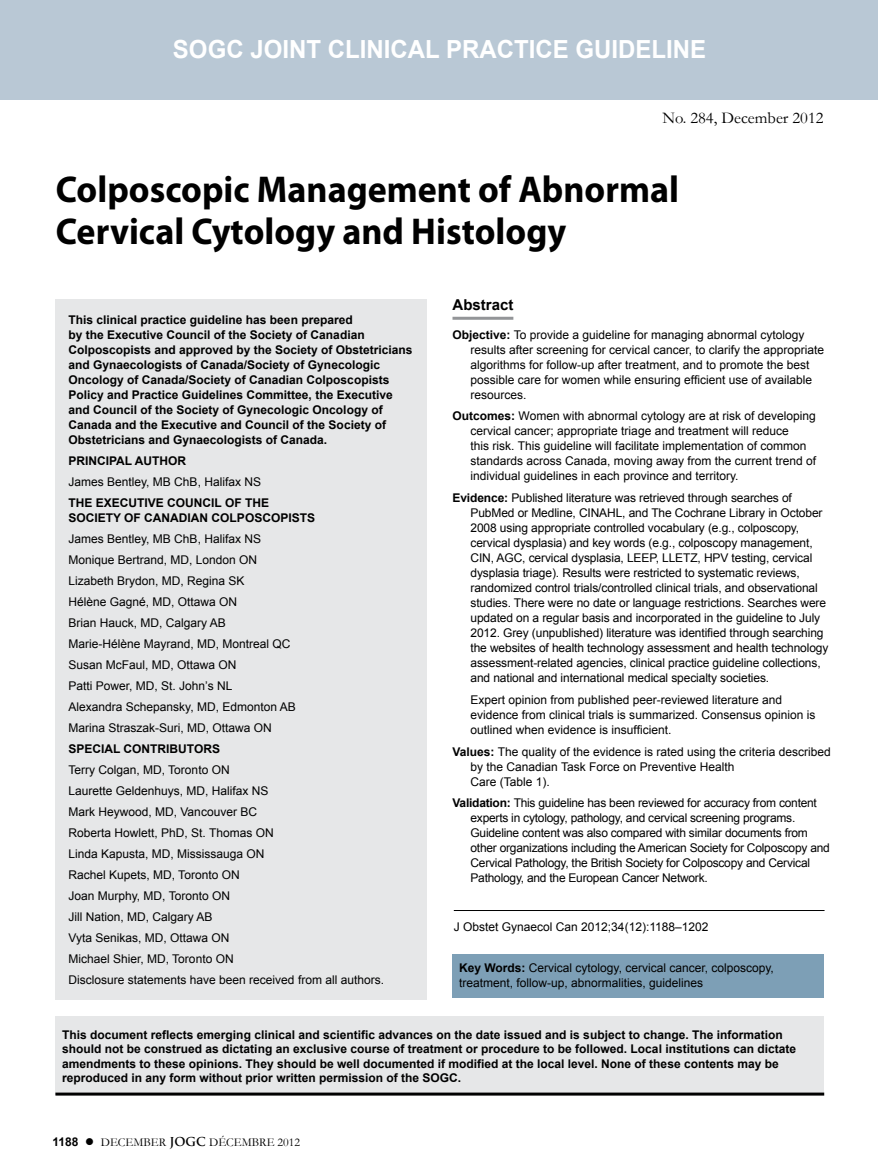
<style>
.page{position:relative;width:878px;height:1175px;background:#fff}
.page>*{position:absolute;margin:0;border:0;box-sizing:border-box;transform-origin:0 0}
.t1{font:700 37.5px/42px "Myriad Pro";color:#000;scale:.96 1}
.t2{font:700 24.9px "Arial";color:#fff;scale:.96 1}
.t3{font:16.5px "Garamond";color:#000}
.t4{font:700 15px "Arial";color:#000}
.t5{font:12px/15px "Arial";color:#000}
.t6{font:700 12px/15px "Arial";color:#000}
.t7{font:12px/15px "Arial";letter-spacing:-.02em;color:#000}
.t8{font:12px "Garamond";color:#000}
.s1{font-weight:700}
.s2{font-family:"Arial";font-weight:700}
.s3{font-family:"Trajan Pro";font-weight:700}
</style>
<div class="page">
<div style="left:0;top:0;width:878px;height:100px;background:#b9c8d5"></div>
<hr style="left:452px;top:317px;width:61px;height:3px;background:#939598">
<div style="left:55px;top:1015px;width:769px;height:79px;background:#e6e7e8"></div>
<hr style="left:55px;top:1092px;width:769px;height:3px;background:#000">
<div style="left:55px;top:299px;width:371px;height:700px;background:#e6e7e8"></div>
<div style="left:452px;top:953px;width:371px;height:44px;background:#7d9fb6"></div>
<hr style="left:454px;top:910px;width:370px;height:1px;background:#000">
<h2 class="t2" style="left:173px;top:32px;width:97px">SOGC joint</h2>
<h2 class="t2" style="left:328px;top:32px;width:16px">clinical</h2>
<h2 class="t2" style="left:446px;top:32px;width:17px">practice</h2>
<h2 class="t2" style="left:575px;top:32px;width:16px">guideline</h2>
<h3 class="t3" style="left:662px;top:106px;width:162px">No. 284, December 2012</h3>
<h1 class="t1" style="left:56px;top:167px;width:650px">Colposcopic Management of Abnormal<br>Cervical Cytology and Histology</h1>
<p class="t6" style="left:68px;top:312px;width:345px">This clinical practice guideline has been prepared<br>by the Executive Council of the Society of Canadian Colposcopists and approved by the Society of Obstetricians and Gynaecologists of Canada/Society of Gynecologic Oncology of Canada/Society of Canadian Colposcopists Policy and Practice Guidelines Committee, the Executive and Council of the Society of Gynecologic Oncology of Canada and the Executive and Council of the Society of Obstetricians and Gynaecologists of Canada.</p>
<p class="t6" style="left:68px;top:453px;width:119px">PRINCIPAL AUTHOR</p>
<p class="t5" style="left:68px;top:474px;width:194px">James Bentley, MB ChB, Halifax NS</p>
<p class="t6" style="left:68px;top:495px;width:248px">THE EXECUTIVE COUNCIL OF THE<br>SOCIETY OF CANADIAN COLPOSCOPISTS</p>
<p class="t5" style="left:68px;top:528px;width:229px;line-height:21px">James Bentley, MB ChB, Halifax NS<br>Monique Bertrand, MD, London ON<br>Lizabeth Brydon, MD, Regina SK<br>Hélène Gagné, MD, Ottawa ON<br>Brian Hauck, MD, Calgary AB<br>Marie-Hélène Mayrand, MD, Montreal QC<br>Susan McFaul, MD, Ottawa ON<br>Patti Power, MD, St. John’s NL<br>Alexandra Schepansky, MD, Edmonton AB<br>Marina Straszak-Suri, MD, Ottawa ON</p>
<p class="t6" style="left:68px;top:741px;width:153px">SPECIAL CONTRIBUTORS</p>
<p class="t5" style="left:68px;top:759px;width:315px;line-height:21px">Terry Colgan, MD, Toronto ON<br>Laurette Geldenhuys, MD, Halifax NS<br>Mark Heywood, MD, Vancouver BC<br>Roberta Howlett, PhD, St. Thomas ON<br>Linda Kapusta, MD, Mississauga ON<br>Rachel Kupets, MD, Toronto ON<br>Joan Murphy, MD, Toronto ON<br>Jill Nation, MD, Calgary AB<br>Vyta Senikas, MD, Ottawa ON<br>Michael Shier, MD, Toronto ON<br>Disclosure statements have been received from all authors.</p>
<p class="t4" style="left:452px;top:295px;width:62px">Abstract</p>
<p class="t5" style="left:470px;top:327px;width:355px;text-indent:-18px"><span class="s1">Objective:</span> To provide a guideline for managing abnormal cytology results after screening for cervical cancer, to clarify the appropriate algorithms for follow-up after treatment, and to promote the best possible care for women while ensuring efficient use of available resources.</p>
<p class="t5" style="left:470px;top:409px;width:347px;text-indent:-18px"><span class="s1">Outcomes:</span> Women with abnormal cytology are at risk of developing cervical cancer; appropriate triage and treatment will reduce<br>this risk. This guideline will facilitate implementation of common standards across Canada, moving away from the current trend of individual guidelines in each province and territory.</p>
<p class="t5" style="left:470px;top:490px;width:359px;text-indent:-18px"><span class="s1">Evidence:</span> Published literature was retrieved through searches of PubMed or Medline, CINAHL, and The Cochrane Library in October 2008 using appropriate controlled vocabulary (e.g. , colposcopy, cervical dysplasia) and key words (e.g. , colposcopy management, CIN, AGC, cervical dysplasia, LEEP, LLETZ, HPV testing, cervical dysplasia triage). Results were restricted to systematic reviews, randomized control trials/controlled clinical trials, and observational studies. There were no date or language restrictions. Searches were updated on a regular basis and incorporated in the guideline to July 2012. Grey (unpublished) literature was identified through searching the websites of health technology assessment and health technology assessment-related agencies, clinical practice guideline collections, and national and international medical specialty societies.</p>
<p class="t5" style="left:470px;top:692px;width:346px">Expert opinion from published peer-reviewed literature and evidence from clinical trials is summarized. Consensus opinion is outlined when evidence is insufficient.</p>
<p class="t5" style="left:470px;top:744px;width:361px;text-indent:-18px"><span class="s1">Values:</span> The quality of the evidence is rated using the criteria described by the Canadian Task Force on Preventive Health<br>Care (Table 1).</p>
<p class="t7" style="left:470px;top:796px;width:361px;text-indent:-18px"><span class="s1">Validation:</span> This guideline has been reviewed for accuracy from content experts in cytology, pathology, and cervical screening programs.<br>Guideline content was also compared with similar documents from other organizations including the American Society for Colposcopy and Cervical Pathology, the British Society for Colposcopy and Cervical Pathology, and the European Cancer Network.</p>
<p class="t5" style="left:454px;top:919px;width:256px">J Obstet Gynaecol Can 2012;34(12):1188–1202</p>
<p class="t5" style="left:459px;top:960px;width:316px"><span class="s1">Key Words:</span> Cervical cytology, cervical cancer, colposcopy, treatment, follow-up, abnormalities, guidelines</p>
<p class="t6" style="left:62px;top:1027px;width:735px;line-height:14.4px">This document reflects emerging clinical and scientific advances on the date issued and is subject to change. The information should not be construed as dictating an exclusive course of treatment or procedure to be followed. Local institutions can dictate amendments to these opinions. They should be well documented if modified at the local level. None of these contents may be reproduced in any form without prior written permission of the SOGC.</p>
<p class="t8" style="left:52px;top:1134px;width:249px"><span class="s2">1188</span> ● DECEMBER <span class="s3">JOGC</span> DÉCEMBRE 2012</p>
</div>
